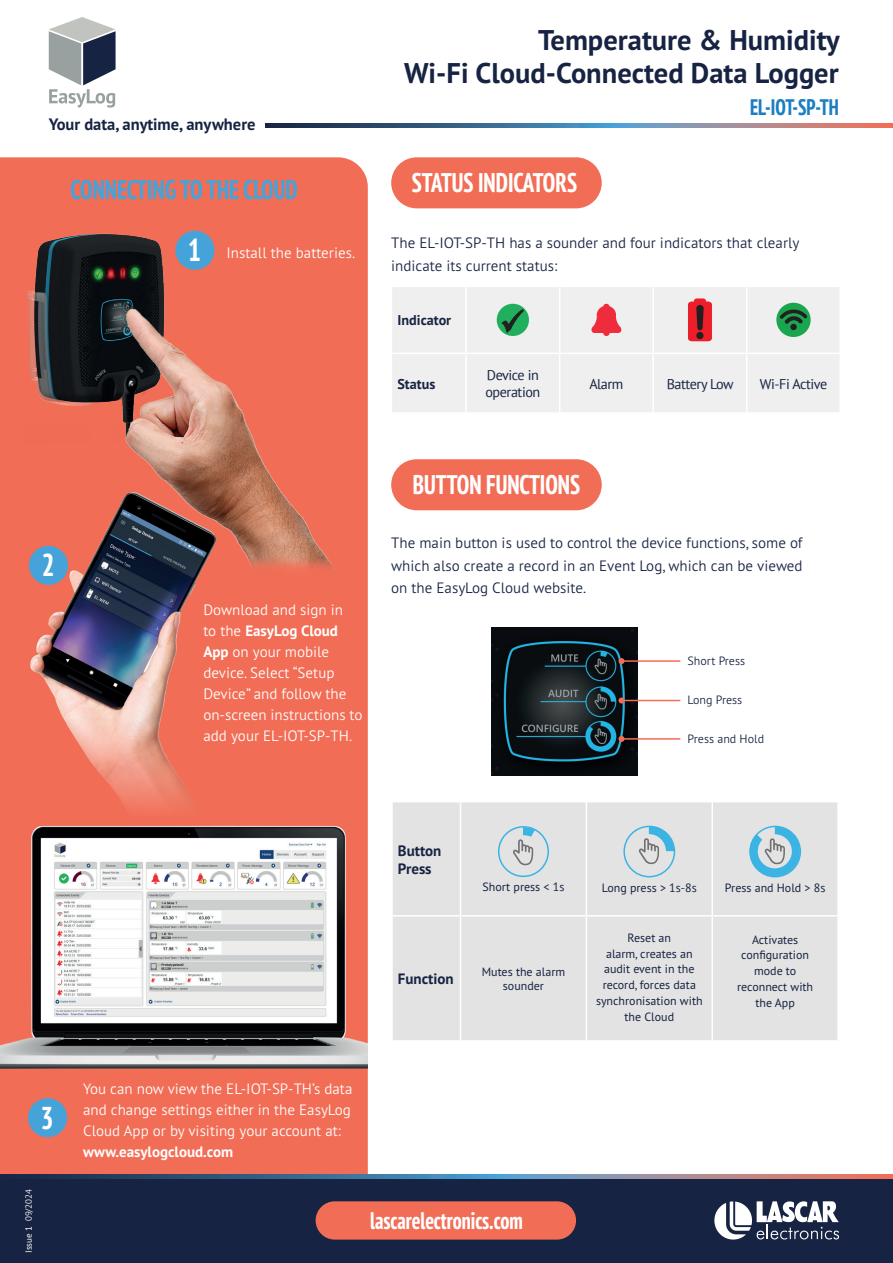
<style>
.page{position:relative;width:893px;height:1263px;background:#fff}
.page>*{position:absolute;margin:0;border:0;box-sizing:border-box;transform-origin:0 0}
.t1{font:700 condensed 31.65px "PT Sans Pro";color:#fff}
.t2{font:700 28.5px/33px "PT Sans Pro";color:#172342;text-align:right}
.t3{font:700 condensed 27px "PT Sans Pro";color:#fff}
.t4{font:700 condensed 27px "PT Sans Pro";color:#46a3da}
.t5{font:700 condensed 24px "PT Sans Pro";color:#fff}
.t6{font:700 condensed 22.5px "PT Sans Pro";color:#1b7dc2}
.t7{font:700 16.5px "PT Sans Pro";color:#172342}
.t8{font:300 15px/21px "PT Sans Pro";color:#fff;text-align:justify}
.t9{font:300 15px/22.5px "PT Sans Pro";color:#172342;text-align:justify}
.t10{font:700 15px "PT Sans Pro";color:#fff}
.t11{font:700 15px/18px "PT Sans Pro";color:#172342}
.t12{font:14.1px/17px "PT Sans";letter-spacing:-.03em;color:#172342}
.t13{font:700 14.1px "PT Sans Pro";color:#172342}
.t14{font:12px/15.8px "PT Sans Pro";color:#172342;text-align:center}
.t15{font:300 12px "PT Sans Pro";color:#172342}
.t16{font:300 9px "PT Sans Pro";color:#fff}
.s1{font-weight:700}
.s2{font-weight:400}
.s3{font-family:"PT Sans"}
</style>
<div class="page">
<svg style="left:266px;top:123px;width:627px;height:5px"></svg>
<svg style="left:49px;top:17px;width:67px;height:91px"></svg>
<div style="left:0;top:157px;width:368px;height:1017px;background:#f26d55"></div>
<div style="left:391px;top:459px;width:211px;height:51px;background:#f26d55;border-radius:26px"></div>
<div style="left:393px;top:802px;width:444px;height:238px;background:#e2e3e2"></div>
<hr style="left:460px;top:802px;width:1px;height:113px;background:#fff">
<hr style="left:586px;top:802px;width:1px;height:113px;background:#fff">
<hr style="left:711px;top:802px;width:2px;height:113px;background:#fff">
<hr style="left:391px;top:915px;width:69px;height:2px;background:#fff">
<hr style="left:460px;top:915px;width:126px;height:2px;background:#fff">
<hr style="left:460px;top:917px;width:1px;height:123px;background:#fff">
<hr style="left:586px;top:915px;width:126px;height:2px;background:#fff">
<hr style="left:586px;top:917px;width:1px;height:123px;background:#fff">
<hr style="left:712px;top:915px;width:127px;height:2px;background:#fff">
<hr style="left:711px;top:917px;width:2px;height:123px;background:#fff">
<svg style="left:513px;top:827px;width:22px;height:38px"></svg>
<div style="left:498px;top:826px;width:51px;height:51px;border:2px solid #3bb4e4;border-radius:50%"></div>
<svg style="left:639px;top:826px;width:35px;height:38px"></svg>
<div style="left:623px;top:826px;width:52px;height:51px;border:2px solid #3bb4e4;border-radius:50%"></div>
<svg style="left:750px;top:826px;width:50px;height:50px"></svg>
<div style="left:749px;top:826px;width:52px;height:51px;border:2px solid #3bb4e4;border-radius:50%"></div>
<div style="left:0;top:1178px;width:893px;height:85px;background:#172342"></div>
<svg style="left:714px;top:1201px;width:125px;height:38px"></svg>
<svg style="left:0;top:1174px;width:893px;height:4px"></svg>
<div style="left:316px;top:1201px;width:260px;height:38px;background:#f26d55;border-radius:19px"></div>
<div style="left:28px;top:1098px;width:39px;height:39px;background:#46a3da;border-radius:50%"></div>
<img style="left:492px;top:628px;width:145px;height:148px">
<hr style="left:621px;top:660px;width:59px;height:2px;background:#f26d55">
<svg style="left:618px;top:658px;width:6px;height:6px"></svg>
<hr style="left:621px;top:700px;width:59px;height:1px;background:#f26d55">
<svg style="left:618px;top:697px;width:6px;height:6px"></svg>
<hr style="left:621px;top:738px;width:59px;height:2px;background:#f26d55">
<svg style="left:618px;top:736px;width:6px;height:6px"></svg>
<img style="left:5px;top:487px;width:269px;height:326px">
<svg style="left:21px;top:679px;width:273px;height:134px;fill:#f26d55"></svg>
<div style="left:29px;top:546px;width:39px;height:39px;background:#46a3da;border-radius:50%"></div>
<img style="left:0;top:813px;width:368px;height:269px">
<img style="left:24px;top:226px;width:344px;height:349px">
<div style="left:392px;top:287px;width:447px;height:125px;background:#eeefee"></div>
<hr style="left:465px;top:287px;width:2px;height:66px;background:#fff">
<hr style="left:559px;top:287px;width:1px;height:66px;background:#fff">
<hr style="left:652px;top:287px;width:2px;height:66px;background:#fff">
<hr style="left:746px;top:287px;width:1px;height:66px;background:#fff">
<hr style="left:391px;top:353px;width:75px;height:1px;background:#fff">
<hr style="left:466px;top:353px;width:94px;height:1px;background:#fff">
<hr style="left:465px;top:354px;width:2px;height:58px;background:#fff">
<hr style="left:560px;top:353px;width:93px;height:1px;background:#fff">
<hr style="left:559px;top:354px;width:1px;height:58px;background:#fff">
<hr style="left:653px;top:353px;width:94px;height:1px;background:#fff">
<hr style="left:652px;top:354px;width:2px;height:58px;background:#fff">
<hr style="left:747px;top:353px;width:94px;height:1px;background:#fff">
<hr style="left:746px;top:354px;width:1px;height:58px;background:#fff">
<div style="left:497px;top:304px;width:32px;height:32px;background:#21af5e;border-radius:50%"></div>
<svg style="left:501px;top:309px;width:23px;height:24px"></svg>
<svg style="left:591px;top:303px;width:30px;height:33px"></svg>
<svg style="left:688px;top:298px;width:24px;height:43px"></svg>
<div style="left:776px;top:303px;width:35px;height:34px;background:#1aa64f;border-radius:50%"></div>
<div style="left:790px;top:324px;width:7px;height:6px;background:#231f20;border-radius:50%"></div>
<svg style="left:780px;top:308px;width:27px;height:16px"></svg>
<div style="left:391px;top:157px;width:211px;height:51px;background:#f26d55;border-radius:26px"></div>
<p class="t7" style="left:49px;top:113px;width:208px">Your data, anytime, anywhere</p>
<h3 class="t4" style="left:71px;top:171px;width:229px">CONNECTING TO THE CLOUD</h3>
<h1 class="t1" style="left:188px;top:229px;width:15px">1</h1>
<p class="t8" style="left:227px;top:241px;width:130px">Install the batteries.</p>
<h2 class="t2" style="left:404px;top:23px;width:437px">Temperature &amp; Humidity<br>Wi-Fi Cloud-Connected Data Logger</h2>
<h3 class="t6" style="left:750px;top:92px;width:90px">EL-IOT-SP-TH</h3>
<h3 class="t3" style="left:412px;top:165px;width:167px">STATUS INDICATORS</h3>
<p class="t9" style="left:391px;top:231px;width:410px">The EL-IOT-SP-TH has a sounder and four indicators that clearly indicate its current status:</p>
<p class="t13" style="left:397px;top:311px;width:55px">Indicator</p>
<p class="t13" style="left:397px;top:374px;width:40px">Status</p>
<p class="t12" style="left:485px;top:366px;width:56px">Device in operation</p>
<p class="t12" style="left:589px;top:375px;width:36px">Alarm</p>
<p class="t12" style="left:667px;top:375px;width:68px">Battery Low</p>
<p class="t12" style="left:760px;top:375px;width:69px">Wi-Fi Active</p>
<h1 class="t1" style="left:42px;top:544px;width:15px">2</h1>
<p class="t8" style="left:203px;top:598px;width:161px;text-align:left">Download and sign in<br>to the <span class="s1">EasyLog Cloud<br>App</span> on your mobile device. Select “Setup<br>Device” and follow the on-screen instructions to add your EL-IOT-SP-TH.</p>
<h3 class="t3" style="left:413px;top:467px;width:169px">BUTTON FUNCTIONS</h3>
<p class="t9" style="left:391px;top:531px;width:413px">The main button is used to control the device functions, some of which also create a record in an Event Log, which can be viewed on the EasyLog Cloud website.</p>
<p class="t15" style="left:688px;top:653px;width:59px">Short Press</p>
<p class="t15" style="left:688px;top:692px;width:56px">Long Press</p>
<p class="t15" style="left:688px;top:731px;width:78px">Press and Hold</p>
<h1 class="t1" style="left:41px;top:1097px;width:15px">3</h1>
<p class="t16" style="left:23px;top:1253px;width:65px;rotate:-90deg"><span class="s2">Issue 1</span> 09/2024</p>
<p class="t11" style="left:398px;top:841px;width:45px">Button<br>Press</p>
<p class="t14" style="left:482px;top:879px;width:83px">Short press <span class="s3">&lt; 1s</span></p>
<p class="t14" style="left:602px;top:879px;width:96px">Long press <span class="s3">&gt; 1s-8s</span></p>
<p class="t14" style="left:725px;top:879px;width:102px">Press and Hold <span class="s3">&gt; 8s</span></p>
<p class="t11" style="left:398px;top:970px;width:57px">Function</p>
<p class="t14" style="left:482px;top:964px;width:85px;line-height:14.4px">Mutes the alarm sounder</p>
<p class="t14" style="left:596px;top:929px;width:108px">Reset an<br>alarm, creates an audit event in the record, forces data synchronisation with the Cloud</p>
<p class="t14" style="left:737px;top:931px;width:78px">Activates configuration mode to reconnect with the App</p>
<p class="t8" style="left:83px;top:1077px;width:271px">You can now view the EL-IOT-SP-TH’s data and change settings either in the EasyLog Cloud App or by visiting your account at:</p>
<p class="t10" style="left:83px;top:1141px;width:152px">www.easylogcloud.com</p>
<h3 class="t5" style="left:370px;top:1204px;width:154px">lascarelectronics.com</h3>
</div>
